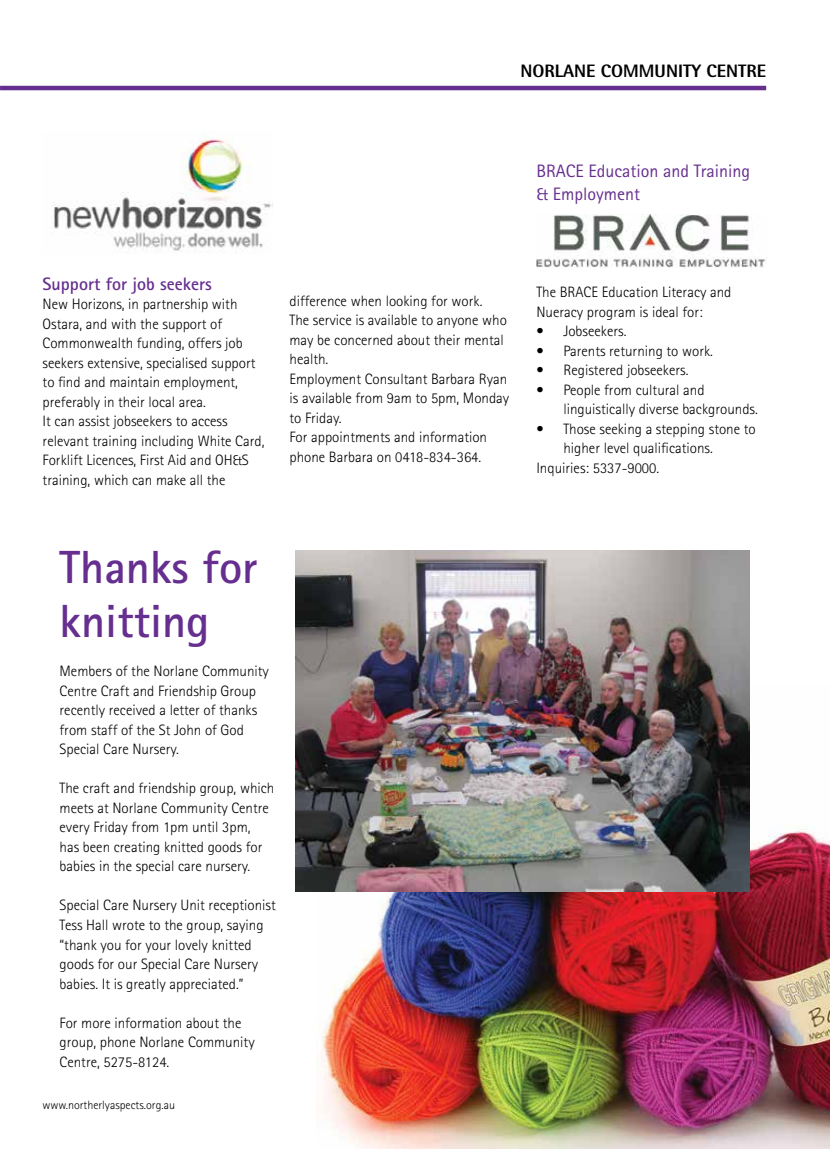
<style>
.page{position:relative;width:830px;height:1149px;background:#fff}
.page>*{position:absolute;margin:0;border:0;box-sizing:border-box;transform-origin:0 0}
.t1{font:700 46.5px/54px "Rotis Sans Serif Std";color:#662f8f}
.t2{font:18px/22.5px "Rotis Sans Serif Std";color:#662f8f}
.t3{font:800 18px "Rotis Semi Sans Std";color:#000}
.t4{font:700 18px "Rotis Sans Serif Std";color:#662f8f}
.t5{font:300 15px/19.5px "Rotis Sans Serif Std";color:#000}
.t6{font:300 12px "Rotis Sans Serif Std";color:#000}
</style>
<div class="page">
<img style="left:52px;top:135px;width:220px;height:118px">
<hr style="left:0;top:86px;width:765px;height:4px;background:#662f8f">
<img style="left:536px;top:214px;width:229px;height:54px">
<img style="left:317px;top:685px;width:512px;height:463px">
<img style="left:295px;top:551px;width:453px;height:340px">
<p class="t3" style="left:520px;top:59px;width:247px">NORLANE COMMUNITY CENTRE</p>
<p class="t2" style="left:536px;top:160px;width:215px">BRACE Education and Training &amp; Employment</p>
<p class="t4" style="left:43px;top:272px;width:170px">Support for job seekers</p>
<p class="t5" style="left:43px;top:294px;width:223px">New Horizons, in partnership with Ostara, and with the support of Commonwealth funding, offers job seekers extensive, specialised support to find and maintain employment, preferably in their local area.<br>I t can assist jobseekers to access relevant training including White Card, Forklift Licences, First Aid and OH &amp;S training, which can make all the</p>
<p class="t5" style="left:289px;top:291px;width:221px">difference when looking for work.<br>The service is available to anyone who may be concerned about their mental health.<br>Employment Consultant Barbara Ryan is available from 9am to 5pm, Monday to Friday.<br>For appointments and information phone Barbara on 0418-834-364.</p>
<h1 class="t1" style="left:60px;top:539px;width:200px">Thanks for knitting</h1>
<p class="t5" style="left:60px;top:661px;width:211px">Members of the Norlane Community<br>Centre Craft and Friendship Group recently received a letter of thanks from staff of the St John of God<br>Special Care N ursery.</p>
<p class="t5" style="left:60px;top:778px;width:216px">The craft and friendship group, which meets at Norlane Community Centre every Friday from 1pm until 3pm,<br>has been creating knitted goods for babies in the special care nursery.</p>
<p class="t5" style="left:60px;top:895px;width:218px">Special Care N ursery U nit receptionist Tess H all wrote to the group, saying “thank you for your lovely knitted goods for our Special Care N ursery babies. It is greatly appreciated.”</p>
<p class="t5" style="left:60px;top:1012px;width:196px">For more information about the group, phone Norlane Community<br>Centre, 5275-8124.</p>
<p class="t6" style="left:42px;top:1097px;width:134px">www.northerlyaspects.org.au</p>
<p class="t5" style="left:536px;top:282px;width:32px">The BRACE</p>
<p class="t5" style="left:536px;top:282px;width:196px;text-indent:65px">Education Literacy and<br>N ueracy program is ideal for:</p>
<p class="t5" style="left:536px;top:321px;width:92px">• Jobseekers.</p>
<p class="t5" style="left:536px;top:341px;width:178px">• Parents returning to work.</p>
<p class="t5" style="left:536px;top:360px;width:153px">• Registered jobseekers.</p>
<p class="t5" style="left:563px;top:380px;width:196px;text-indent:-27px">• People from cultural and linguistically diverse backgrounds.</p>
<p class="t5" style="left:536px;top:419px;width:221px">• Those seeking a stepping stone to</p>
<p class="t5" style="left:563px;top:438px;width:151px">higher level qualifications.</p>
<p class="t5" style="left:536px;top:458px;width:124px">I nquiries: 5337-9000.</p>
</div>
